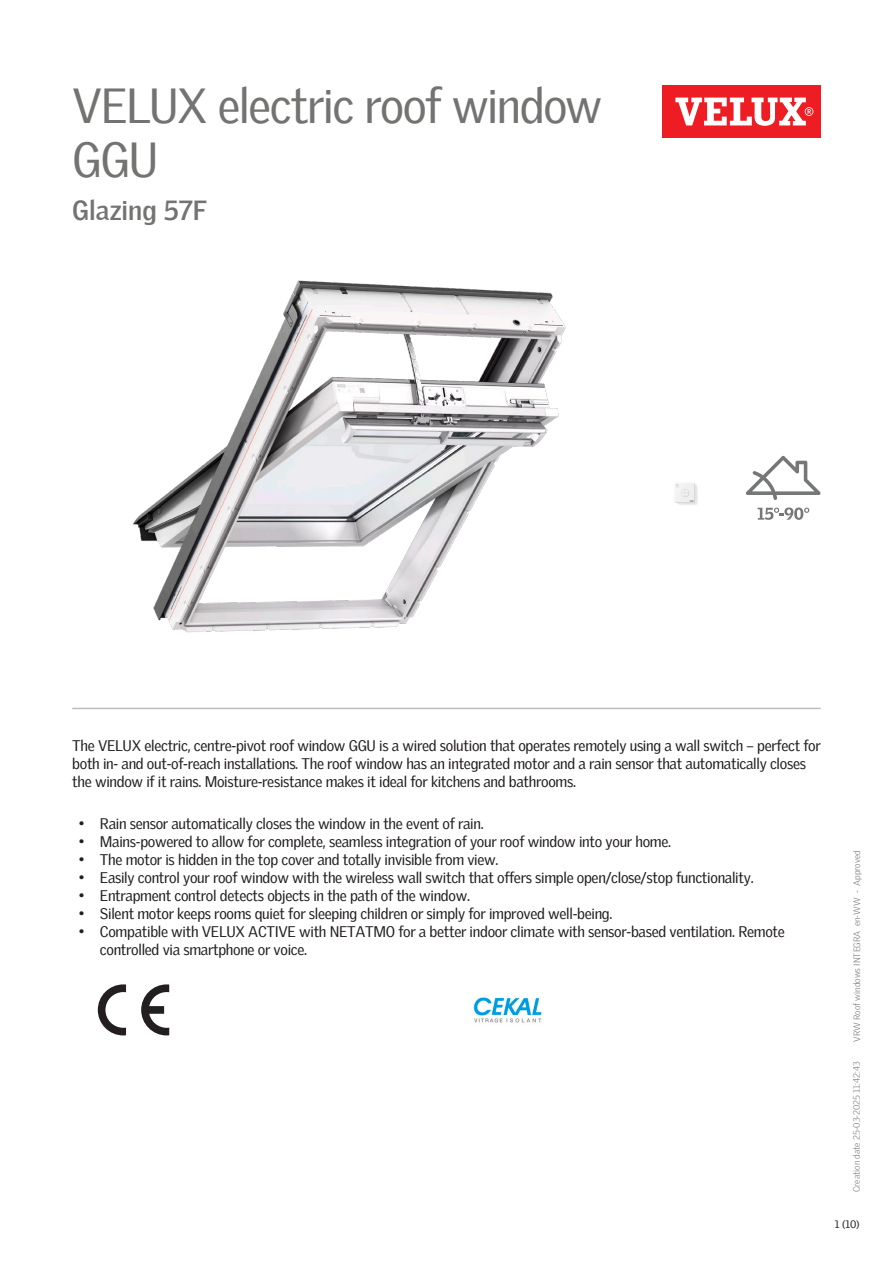
<style>
.page{position:relative;width:893px;height:1263px;background:#fff}
.page>*{position:absolute;margin:0;border:0;box-sizing:border-box;transform-origin:0 0}
.Headline{font:48px/54px "Velux Gothic";letter-spacing:-.03em;color:#737371}
.t1{font:700 27px "Velux Gothic";color:#737371}
.Body_Regular{font:15px/18px "Velux Gothic";letter-spacing:-.02em;color:#231f20}
.t2{font:10.5px "Velux Gothic";color:#231f20}
.t3{font:300 9px "Velux Gothic";color:#7c7e81}
</style>
<div class="page">
<div style="left:662px;top:85px;width:159px;height:53px;background:#ee1d23"></div>
<svg style="left:675px;top:98px;width:138px;height:28px"></svg>
<hr style="left:72px;top:708px;width:749px;height:1px;background:#bcbdbb">
<svg style="left:746px;top:456px;width:75px;height:44px"></svg>
<svg style="left:758px;top:507px;width:51px;height:13px"></svg>
<img style="left:675px;top:483px;width:23px;height:22px">
<svg style="left:141px;top:984px;width:28px;height:51px"></svg>
<svg style="left:98px;top:984px;width:28px;height:51px"></svg>
<img style="left:473px;top:997px;width:69px;height:26px">
<img style="left:133px;top:280px;width:433px;height:353px">
<p class="Headline" style="left:72px;top:74px;width:531px">VELUX electric roof window<br>GGU</p>
<p class="t1" style="left:72px;top:190px;width:136px">Glazing 57F</p>
<p class="Body_Regular" style="left:72px;top:735px;width:750px">The VELUX electric, centre-pivot roof window GGU is a wired solution that operates remotely using a wall switch – perfect for both in- and out-of-reach installations. The roof window has an integrated motor and a rain sensor that automatically closes the window if it rains. Moisture-resistance makes it ideal for kitchens and bathrooms.</p>
<p class="Body_Regular" style="left:79px;top:814px;width:407px">• Rain sensor automatically closes the window in the event of rain.</p>
<p class="Body_Regular" style="left:79px;top:832px;width:594px">• Mains-powered to allow for complete, seamless integration of your roof window into your home.</p>
<p class="Body_Regular" style="left:79px;top:850px;width:421px">• The motor is hidden in the top cover and totally invisible from view.</p>
<p class="Body_Regular" style="left:79px;top:868px;width:676px">• Easily control your roof window with the wireless wall switch that offers simple open/close/stop functionality.</p>
<p class="Body_Regular" style="left:79px;top:886px;width:393px">• Entrapment control detects objects in the path of the window.</p>
<p class="Body_Regular" style="left:79px;top:904px;width:535px">• Silent motor keeps rooms quiet for sleeping children or simply for improved well-being.</p>
<p class="Body_Regular" style="left:100px;top:922px;width:686px;text-indent:-21px">• Compatible with VELUX ACTIVE with NETATMO for a better indoor climate with sensor-based ventilation. Remote controlled via smartphone or voice.</p>
<p class="t3" style="left:850px;top:1042px;width:193px;rotate:-90deg">VRW Roof windows INTEGRA en-WW - Approved</p>
<p class="t3" style="left:850px;top:1192px;width:132px;rotate:-90deg">Creation date 25-03-2025 11:42:43</p>
<p class="t2" style="left:835px;top:1216px;width:26px">1 (10)</p>
</div>
